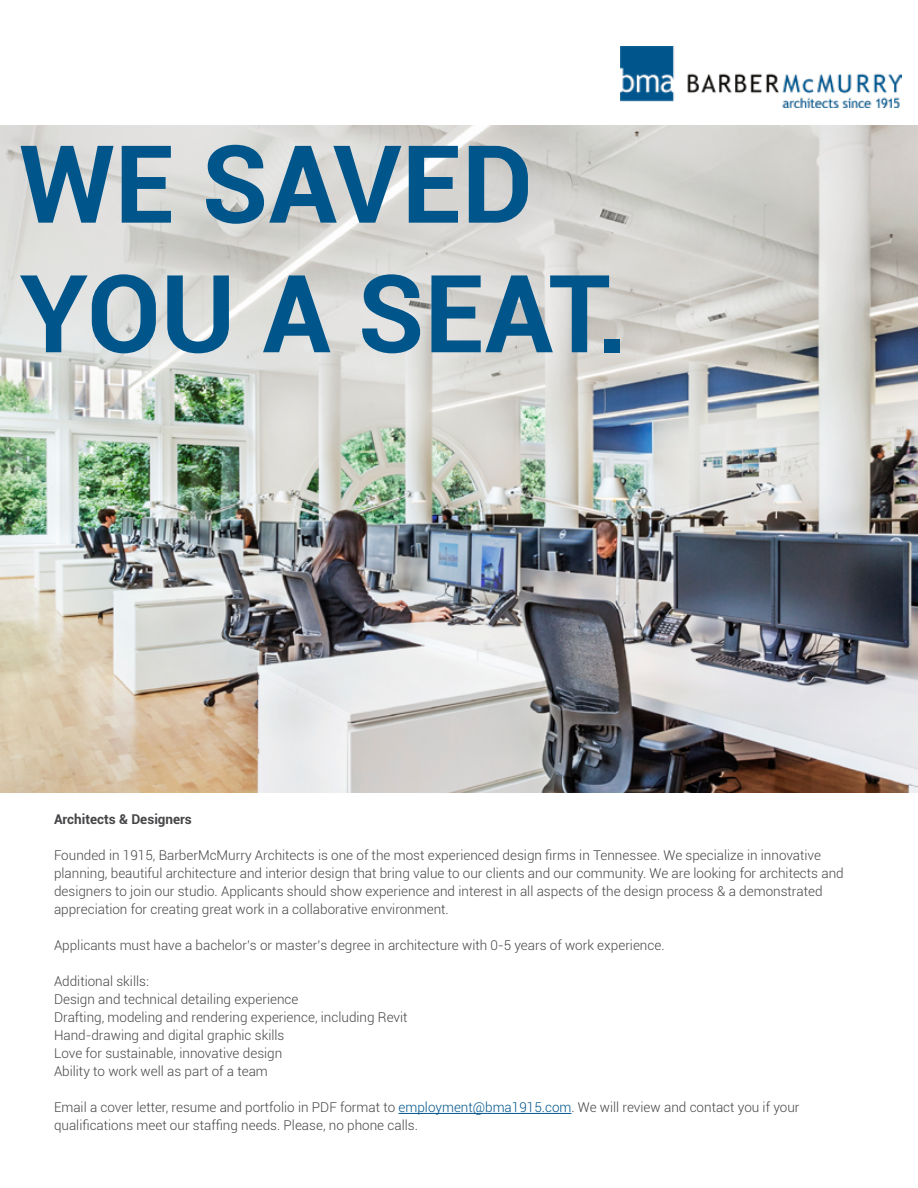
<style>
.page{position:relative;width:918px;height:1188px;background:#fff}
.page>*{position:absolute;margin:0;border:0;box-sizing:border-box;transform-origin:0 0}
.t1{font:700 108px/129.6px "Roboto";color:#00558b}
.t2{font:300 13.5px/18px "Roboto";color:#464547}
.t3{font:700 13.5px "Roboto";color:#464547}
.s1{color:#00558b}
</style>
<div class="page">
<img style="left:0;top:125px;width:918px;height:667px">
<img style="left:621px;top:47px;width:281px;height:60px">
<hr style="left:399px;top:1113px;width:172px;height:1px;background:#00558b">
<h1 class="t1" style="left:20px;top:115px;width:610px">WE SAVED<br>YOU A SEAT.</h1>
<p class="t3" style="left:54px;top:810px;width:139px">Architects &amp; Designers</p>
<p class="t2" style="left:54px;top:846px;width:791px">Founded in 1915, BarberMcMurry Architects is one of the most experienced design firms in Tennessee. We specialize in innovative planning, beautiful architecture and interior design that bring value to our clients and our community. We are looking for architects and designers to join our studio. Applicants should show experience and interest in all aspects of the design process &amp; a demonstrated appreciation for creating great work in a collaborative environment.</p>
<p class="t2" style="left:54px;top:936px;width:612px">Applicants must have a bachelor’s or master’s degree in architecture with 0-5 years of work experience.</p>
<p class="t2" style="left:54px;top:972px;width:355px">Additional skills:<br>Design and technical detailing experience<br>Drafting, modeling and rendering experience, including Revit Hand-drawing and digital graphic skills<br>Love for sustainable, innovative design<br>Ability to work well as part of a team</p>
<p class="t2" style="left:54px;top:1098px;width:747px">Email a cover letter, resume and portfolio in PDF format to <span class="s1">employment@bma1915.com</span>. We will review and contact you if your qualifications meet our staffing needs. Please, no phone calls.</p>
</div>
